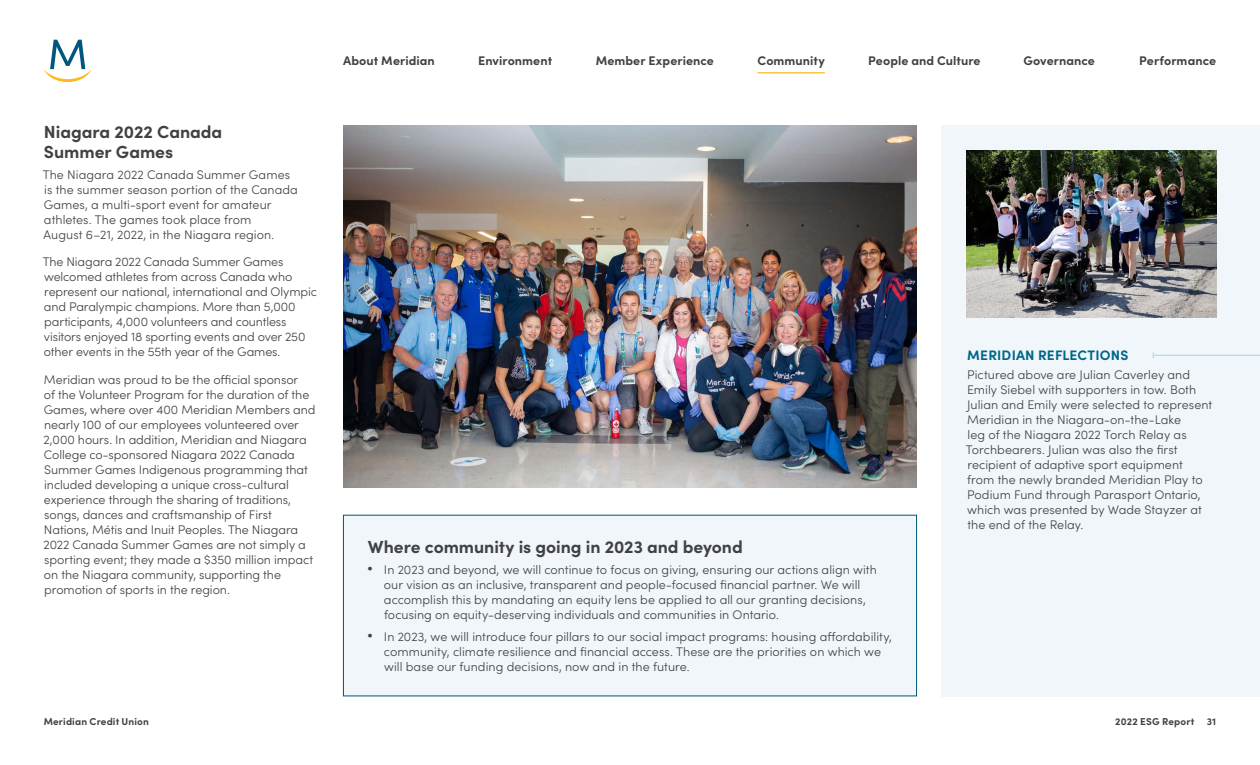
<style>
.page{position:relative;width:1260px;height:765px;background:#fff}
.page>*{position:absolute;margin:0;border:0;box-sizing:border-box;transform-origin:0 0}
.t1{font:700 17.5px/20px "Sofia Pro";color:#414042}
.H3{font:700 13.75px "Sofia Pro";letter-spacing:.015em;color:#006689}
.Body{font:300 12.5px/15px "Sofia Pro";color:#414042}
.Navigation{font:700 12.5px "Sofia Pro";letter-spacing:.005em;color:#414042}
.t2{font:700 10px "Sofia Pro";letter-spacing:.015em;color:#414042}
.s1{font-family:"Arial";font-weight:400;font-size:15px}
</style>
<div class="page">
<svg style="left:44px;top:40px;width:48px;height:42px"></svg>
<hr style="left:757px;top:72px;width:68px;height:1px;background:#ffb71b">
<div style="left:343px;top:515px;width:574px;height:181px;background:#f0f6fa"></div>
<div style="left:942px;top:125px;width:318px;height:571px;background:#f0f6fa"></div>
<img style="left:967px;top:150px;width:249px;height:168px">
<hr style="left:1153px;top:355px;width:107px;height:1px;background:#b8d8eb">
<img style="left:343px;top:125px;width:574px;height:362px">
<h2 class="t1" style="left:44px;top:120px;width:180px">Niagara 2022 Canada<br>Summer Games</h2>
<p class="Body" style="left:43px;top:166px;width:257px">The Niagara 2022 Canada Summer Games is the summer season portion of the Canada Games, a multi-sport event for amateur athletes. The games took place from<br>August 6–21, 2022, in the Niagara region.</p>
<p class="Body" style="left:43px;top:254px;width:276px">The Niagara 2022 Canada Summer Games welcomed athletes from across Canada who represent our national, international and Olympic and Paralympic champions. More than 5,000 participants, 4,000 volunteers and countless visitors enjoyed 18 sporting events and over 250 other events in the 55th year of the Games.</p>
<p class="Body" style="left:44px;top:371px;width:274px">Meridian was proud to be the official sponsor<br>of the Volunteer Program for the duration of the Games, where over 400 Meridian Members and nearly 100 of our employees volunteered over 2,000 hours. In addition, Meridian and Niagara College co-sponsored Niagara 2022 Canada Summer Games Indigenous programming that included developing a unique cross-cultural experience through the sharing of traditions, songs, dances and craftsmanship of First Nations, Métis and Inuit Peoples. The Niagara 2022 Canada Summer Games are not simply a sporting event; they made a $350 million impact on the Niagara community, supporting the promotion of sports in the region.</p>
<p class="Navigation" style="left:343px;top:51px;width:93px">About Meridian</p>
<p class="Navigation" style="left:478px;top:51px;width:76px">Environment</p>
<p class="Navigation" style="left:596px;top:51px;width:120px">Member Experience</p>
<p class="Navigation" style="left:757px;top:51px;width:69px">Community</p>
<p class="Navigation" style="left:868px;top:51px;width:114px">People and Culture</p>
<p class="Navigation" style="left:1024px;top:51px;width:73px">Governance</p>
<p class="Navigation" style="left:1139px;top:51px;width:78px">Performance</p>
<h2 class="t1" style="left:368px;top:536px;width:376px">Where community is going in 2023 and beyond</h2>
<p class="Body" style="left:384px;top:562px;width:494px;text-indent:-16px"><span class="s1">•</span> In 2023 and beyond, we will continue to focus on giving, ensuring our actions align with our vision as an inclusive, transparent and people-focused financial partner. We will accomplish this by mandating an equity lens be applied to all our granting decisions, focusing on equity-deserving individuals and communities in Ontario.</p>
<p class="Body" style="left:384px;top:628px;width:509px;text-indent:-16px"><span class="s1">•</span> In 2023, we will introduce four pillars to our social impact programs: housing affordability, community, climate resilience and financial access. These are the priorities on which we will base our funding decisions, now and in the future.</p>
<p class="H3" style="left:967px;top:344px;width:163px">MERIDIAN REFLECTIONS</p>
<p class="Body" style="left:966px;top:366px;width:248px">Pictured above are Julian Caverley and Emily Siebel with supporters in tow. Both Julian and Emily were selected to represent Meridian in the Niagara-on-the-Lake<br>leg of the Niagara 2022 Torch Relay as Torchbearers. Julian was also the first recipient of adaptive sport equipment<br>from the newly branded Meridian Play to Podium Fund through Parasport Ontario, which was presented by Wade Stayzer at the end of the Relay.</p>
<p class="t2" style="left:44px;top:714px;width:107px">Meridian Credit Union</p>
<p class="t2" style="left:1115px;top:714px;width:102px">2022 ESG Report 31</p>
</div>
